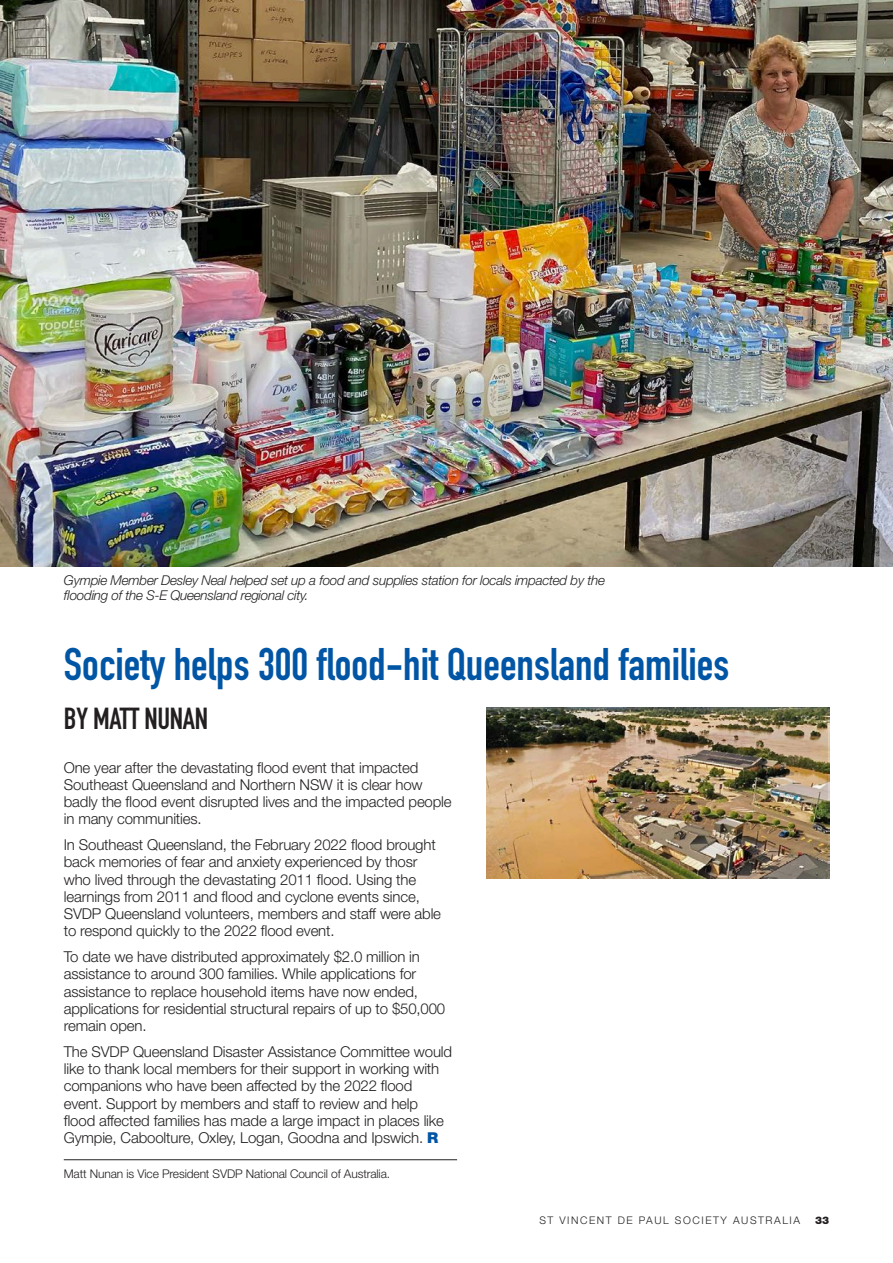
<style>
.page{position:relative;width:893px;height:1263px;background:#fff}
.page>*{position:absolute;margin:0;border:0;box-sizing:border-box;transform-origin:0 0}
.Headline_-_DIN_Bold{font:700 45px "DIN Condensed";color:#0155a5}
.byline_-_name{font:700 30px "DIN Condensed";letter-spacing:-.01em;color:#231f20}
.BODY-Helvetica{font:300 15px/17.2px "Helvetica Neue LT Std";letter-spacing:-.01em;color:#231f20}
.Photo_caption{font:italic 300 13.5px/15px "Helvetica Neue LT Std";letter-spacing:-.02em;color:#231f20}
.Endnote{font:300 12px "Helvetica Neue LT Std";letter-spacing:-.01em;color:#231f20}
.t1{font:300 10.5px "Helvetica Neue LT Std";letter-spacing:.15em;color:#231f20}
.t2{font:900 10.5px "Helvetica Neue LT Std";color:#231f20}
.s1{font-weight:900;color:#0155a5}
</style>
<div class="page">
<img style="left:0;top:0;width:893px;height:567px">
<hr style="left:64px;top:1159px;width:393px;height:1px;background:#231f20">
<img style="left:486px;top:707px;width:343px;height:172px">
<p class="Photo_caption" style="left:64px;top:572px;width:543px">Gympie Member Desley Neal helped set up a food and supplies station for locals impacted by the flooding of the S-E Queensland regional city.</p>
<p class="Headline_-_DIN_Bold" style="left:64px;top:633px;width:667px">Society helps 300 flood-hit Queensland families</p>
<p class="byline_-_name" style="left:64px;top:698px;width:146px">BY MATT NUNAN</p>
<p class="BODY-Helvetica" style="left:64px;top:758px;width:389px">One year after the devastating flood event that impacted Southeast Queensland and Northern NSW it is clear how badly the flood event disrupted lives and the impacted people in many communities.</p>
<p class="BODY-Helvetica" style="left:64px;top:836px;width:379px">In Southeast Queensland, the February 2022 flood brought back memories of fear and anxiety experienced by thosr who lived through the devastating 2011 flood. Using the learnings from 2011 and flood and cyclone events since, SVDP Queensland volunteers, members and staff were able to respond quickly to the 2022 flood event.</p>
<p class="BODY-Helvetica" style="left:64px;top:948px;width:383px">To date we have distributed approximately $2.0 million in assistance to around 300 families. While applications for assistance to replace household items have now ended, applications for residential structural repairs of up to $50,000 remain open.</p>
<p class="BODY-Helvetica" style="left:64px;top:1043px;width:390px">The SVDP Queensland Disaster Assistance Committee would like to thank local members for their support in working with companions who have been affected by the 2022 flood event. Support by members and staff to review and help flood affected families has made a large impact in places like Gympie, Caboolture, Oxley, Logan, Goodna and Ipswich. <span class="s1">R</span></p>
<p class="Endnote" style="left:64px;top:1166px;width:328px">Matt Nunan is Vice President SVDP National Council of Australia.</p>
<p class="t1" style="left:539px;top:1213px;width:262px">ST VINCENT DE PAUL SOCIETY AUSTRALIA</p>
<p class="t2" style="left:815px;top:1213px;width:16px">33</p>
</div>
